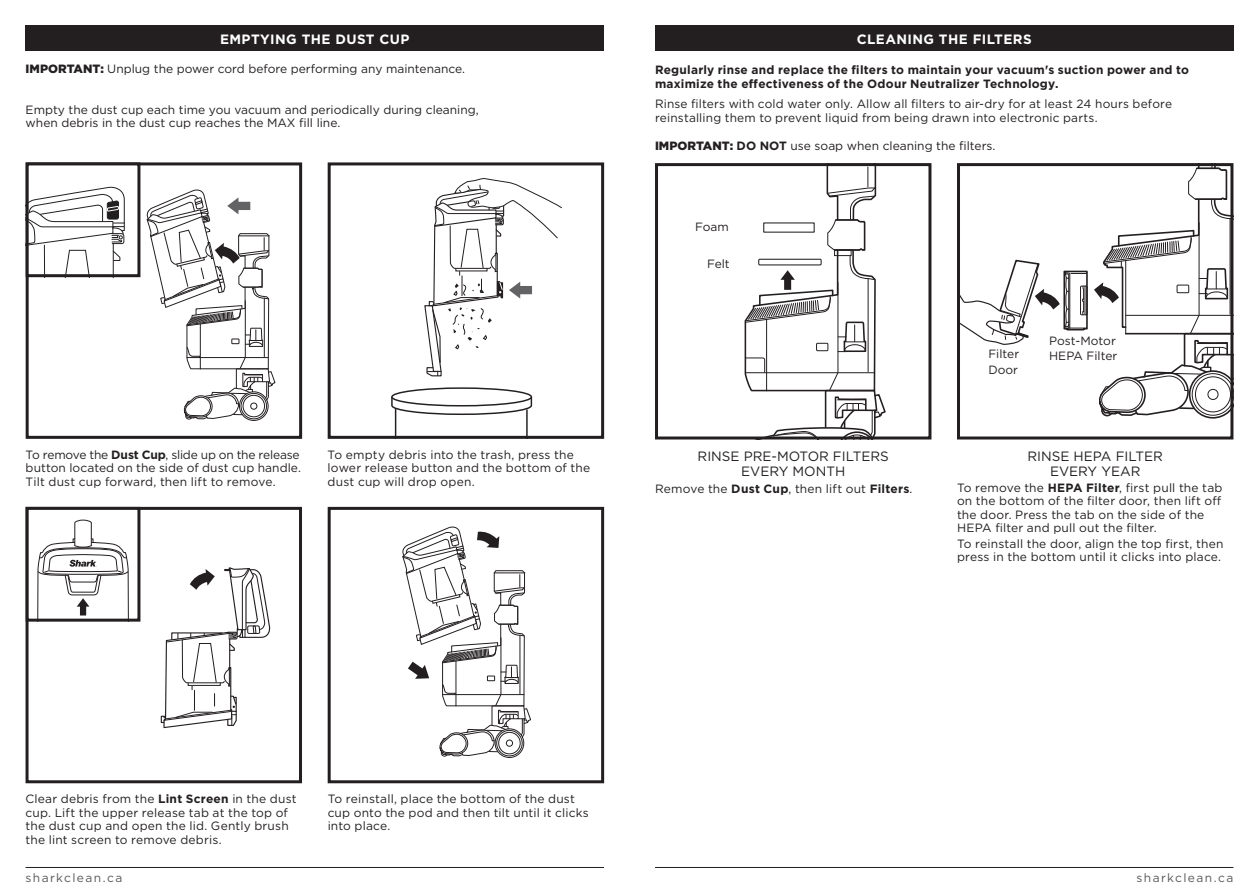
<style>
.page{position:relative;width:1259px;height:893px;background:#fff}
.page>*{position:absolute;margin:0;border:0;box-sizing:border-box;transform-origin:0 0}
.t1{font:13.5px/15px "Gotham";color:#231f20;text-align:center}
.t2{font:700 13.5px "Gotham";letter-spacing:.03em;color:#fff}
.t3{font:12px/13.5px "Gotham";letter-spacing:.01em;color:#231f20}
.t4{font:700 12px/13.5px "Gotham";letter-spacing:.02em;color:#231f20}
.t5{font:12px "Gotham";letter-spacing:.115em;color:#57585a}
.s1{font-weight:900}
.s2{font-weight:700}
</style>
<div class="page">
<hr style="left:655px;top:867px;width:578px;height:1px;background:#231f20">
<hr style="left:26px;top:867px;width:578px;height:1px;background:#231f20">
<div style="left:26px;top:26px;width:578px;height:25px;background:#231f20"></div>
<div style="left:239px;top:391px;width:30px;height:30px;border:1px solid #231f20;border-radius:50%"></div>
<div style="left:26px;top:162px;width:276px;height:277px;border:3px solid #231f20"></div>
<svg style="left:30px;top:187px;width:95px;height:86px"></svg>
<div style="left:26px;top:162px;width:114px;height:115px;border:3px solid #231f20"></div>
<div style="left:494px;top:728px;width:30px;height:30px;border:1px solid #231f20;border-radius:50%"></div>
<div style="left:328px;top:507px;width:276px;height:276px;border:3px solid #231f20"></div>
<svg style="left:391px;top:396px;width:142px;height:20px"></svg>
<div style="left:392px;top:388px;width:139px;height:18px;background:#fff;border-radius:50%"></div>
<div style="left:391px;top:387px;width:141px;height:19px;border:1px solid #231f20;border-radius:50%"></div>
<hr style="left:395px;top:409px;width:1px;height:30px;background:#231f20">
<hr style="left:526px;top:409px;width:1px;height:30px;background:#231f20">
<div style="left:328px;top:162px;width:276px;height:277px;border:3px solid #231f20"></div>
<div style="left:26px;top:507px;width:276px;height:276px;border:3px solid #231f20"></div>
<svg style="left:424px;top:178px;width:138px;height:199px"></svg>
<svg style="left:146px;top:189px;width:130px;height:231px"></svg>
<svg style="left:160px;top:567px;width:110px;height:162px"></svg>
<svg style="left:402px;top:526px;width:129px;height:231px"></svg>
<div style="left:655px;top:26px;width:578px;height:25px;background:#231f20"></div>
<div style="left:655px;top:163px;width:276px;height:276px;border:3px solid #231f20"></div>
<div style="left:957px;top:163px;width:276px;height:276px;border:3px solid #231f20"></div>
<svg style="left:738px;top:163px;width:149px;height:276px"></svg>
<svg style="left:957px;top:239px;width:131px;height:106px"></svg>
<svg style="left:1094px;top:163px;width:139px;height:256px"></svg>
<div style="left:26px;top:507px;width:114px;height:115px;border:3px solid #231f20"></div>
<svg style="left:37px;top:519px;width:92px;height:103px"></svg>
<p class="t2" style="left:220px;top:30px;width:191px">EMPTYING THE DUST CUP</p>
<p class="t2" style="left:856px;top:30px;width:176px">CLEANING THE FILTERS</p>
<p class="t3" style="left:26px;top:62px;width:441px"><span class="s1">IMPORTANT:</span> Unplug the power cord before performing any maintenance.</p>
<p class="t3" style="left:26px;top:103px;width:454px">Empty the dust cup each time you vacuum and periodically during cleaning, when debris in the dust cup reaches the MAX fill line.</p>
<p class="t4" style="left:655px;top:63px;width:535px">Regularly rinse and replace the filters to maintain your vacuum's suction power and to maximize the effectiveness of the Odour Neutralizer Technology.</p>
<p class="t3" style="left:655px;top:97px;width:518px">Rinse filters with cold water only. Allow all filters to air-dry for at least 24 hours before reinstalling them to prevent liquid from being drawn into electronic parts.</p>
<p class="t3" style="left:655px;top:139px;width:342px"><span class="s1">IMPORTANT:</span> <span class="s2">DO NOT</span> use soap when cleaning the filters.</p>
<p class="t3" style="left:695px;top:220px;width:35px">Foam</p>
<p class="t3" style="left:707px;top:256px;width:24px">Felt</p>
<p class="t3" style="left:988px;top:346px;width:32px;line-height:15.5px">Filter<br>Door</p>
<p class="t3" style="left:1049px;top:333px;width:70px;line-height:15px">Post-Motor<br>HEPA Filter</p>
<p class="t3" style="left:26px;top:447px;width:277px">To remove the <span class="s2">Dust Cup</span>, slide up on the release button located on the side of dust cup handle.<br>Tilt dust cup forward, then lift to remove.</p>
<p class="t3" style="left:328px;top:447px;width:264px">To empty debris into the trash, press the lower release button and the bottom of the dust cup will drop open.</p>
<p class="t1" style="left:697px;top:449px;width:193px">RINSE PRE-MOTOR FILTERS<br>EVERY MONTH</p>
<p class="t3" style="left:655px;top:482px;width:259px">Remove the <span class="s2">Dust Cup</span>, then lift out <span class="s2">Filters</span>.</p>
<p class="t1" style="left:1027px;top:449px;width:137px">RINSE HEPA FILTER<br>EVERY YEAR</p>
<p class="t3" style="left:957px;top:481px;width:267px">To remove the <span class="s2">HEPA Filter</span>, first pull the tab on the bottom of the filter door, then lift off the door. Press the tab on the side of the HEPA filter and pull out the filter.</p>
<p class="t3" style="left:957px;top:537px;width:268px">To reinstall the door, align the top first, then press in the bottom until it clicks into place.</p>
<p class="t3" style="left:26px;top:792px;width:273px">Clear debris from the <span class="s2">Lint Screen</span> in the dust cup. Lift the upper release tab at the top of the dust cup and open the lid. Gently brush the lint screen to remove debris.</p>
<p class="t3" style="left:328px;top:792px;width:263px">To reinstall, place the bottom of the dust cup onto the pod and then tilt until it clicks into place.</p>
<p class="t5" style="left:26px;top:870px;width:98px">sharkclean.ca</p>
<p class="t5" style="left:1136px;top:870px;width:98px">sharkclean.ca</p>
</div>
